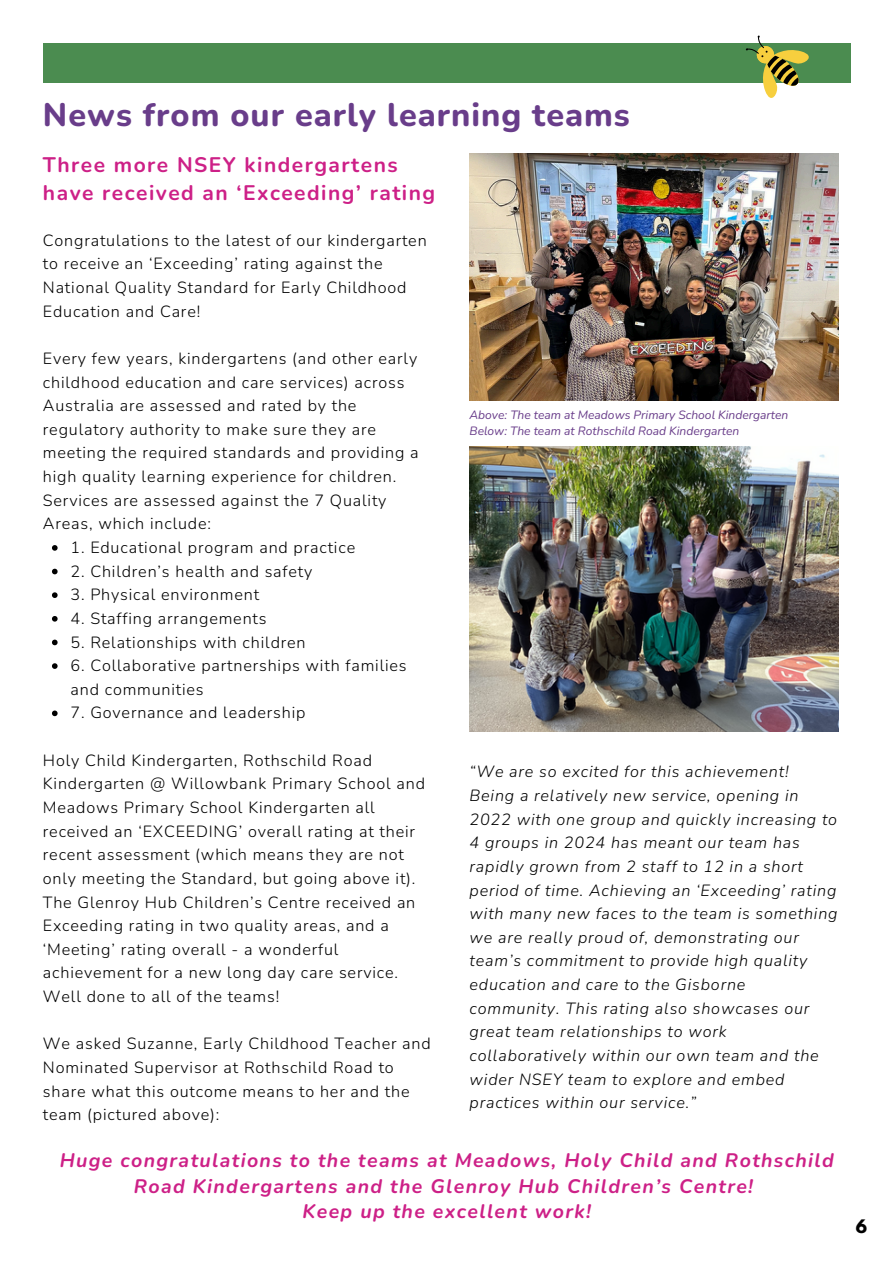
<style>
.page{position:relative;width:894px;height:1264px;background:#fff}
.page>*{position:absolute;margin:0;border:0;box-sizing:border-box;transform-origin:0 0}
.t1{font:800 32.4px "Nunito";letter-spacing:.03em;color:#693d8a}
.t2{font:700 21px/28.2px "Nunito";letter-spacing:.07em;color:#cd2087}
.t3{font:italic 700 19.5px/25.8px "Nunito";letter-spacing:.07em;color:#cd2087;text-align:center}
.t4{font:700 16.5px "League Spartan";color:#000}
.t5{font:300 16.2px/23.7px "Nunito";letter-spacing:.05em;color:#000}
.t6{font:italic 300 16.2px/23.7px "Nunito";letter-spacing:.05em;color:#000}
.t7{font:italic 12px "Nunito";color:#693d8a}
</style>
<div class="page">
<div style="left:43px;top:44px;width:807px;height:38px;background:#4b8c50"></div>
<svg style="left:745px;top:35px;width:71px;height:63px"></svg>
<img style="left:469px;top:447px;width:369px;height:284px">
<img style="left:469px;top:154px;width:369px;height:246px">
<svg style="left:52px;top:545px;width:6px;height:5px"></svg>
<svg style="left:52px;top:568px;width:6px;height:6px"></svg>
<svg style="left:52px;top:592px;width:6px;height:6px"></svg>
<svg style="left:52px;top:616px;width:6px;height:5px"></svg>
<svg style="left:52px;top:639px;width:6px;height:6px"></svg>
<svg style="left:52px;top:663px;width:6px;height:6px"></svg>
<svg style="left:52px;top:710px;width:6px;height:6px"></svg>
<h3 class="t1" style="left:43px;top:93px;width:588px">News from our early learning teams</h3>
<h3 class="t2" style="left:43px;top:151px;width:393px">Three more NSEY kindergartens have received an ‘Exceeding’ rating</h3>
<h1 class="t5" style="left:43px;top:228px;width:385px">Congratulations to the latest of our kindergarten to receive an ‘Exceeding’ rating against the National Quality Standard for Early Childhood Education and Care!</h1>
<h2 class="t5" style="left:43px;top:347px;width:377px">Every few years, kindergartens (and other early childhood education and care services) across Australia are assessed and rated by the regulatory authority to make sure they are meeting the required standards and providing a high quality learning experience for children.<br>Services are assessed against the 7 Quality Areas, which include:</h2>
<h3 class="t5" style="left:70px;top:536px;width:286px">1. Educational program and practice</h3>
<h3 class="t5" style="left:70px;top:559px;width:243px">2. Children’s health and safety</h3>
<p class="t5" style="left:70px;top:583px;width:190px">3. Physical environment</p>
<p class="t5" style="left:70px;top:606px;width:197px">4. Staffing arrangements</p>
<p class="t5" style="left:70px;top:630px;width:236px">5. Relationships with children</p>
<p class="t5" style="left:70px;top:654px;width:337px">6. Collaborative partnerships with families and communities</p>
<p class="t5" style="left:70px;top:701px;width:236px">7. Governance and leadership</p>
<p class="t5" style="left:43px;top:748px;width:383px">Holy Child Kindergarten, Rothschild Road Kindergarten @ Willowbank Primary School and Meadows Primary School Kindergarten all received an ‘EXCEEDING’ overall rating at their recent assessment (which means they are not only meeting the Standard, but going above it).<br>The Glenroy Hub Children’s Centre received an Exceeding rating in two quality areas, and a ‘Meeting’ rating overall - a wonderful achievement for a new long day care service.<br>Well done to all of the teams!</p>
<p class="t5" style="left:43px;top:1032px;width:389px">We asked Suzanne, Early Childhood Teacher and Nominated Supervisor at Rothschild Road to share what this outcome means to her and the team (pictured above):</p>
<p class="t7" style="left:469px;top:407px;width:320px">Above: The team at Meadows Primary School Kindergarten</p>
<p class="t7" style="left:469px;top:423px;width:271px">Below: The team at Rothschild Road Kindergarten</p>
<p class="t6" style="left:469px;top:760px;width:369px">“We are so excited for this achievement!<br>Being a relatively new service, opening in 2022 with one group and quickly increasing to 4 groups in 2024 has meant our team has rapidly grown from 2 staff to 12 in a short period of time. Achieving an ‘Exceeding’ rating with many new faces to the team is something we are really proud of, demonstrating our team’s commitment to provide high quality education and care to the Gisborne community. This rating also showcases our great team relationships to work collaboratively within our own team and the wider NSEY team to explore and embed practices within our service.”</p>
<p class="t3" style="left:60px;top:1147px;width:775px">Huge congratulations to the teams at Meadows, Holy Child and Rothschild<br>Road Kindergartens and the Glenroy Hub Children’s Centre!<br>Keep up the excellent work!</p>
<p class="t4" style="left:855px;top:1218px;width:13px">6</p>
</div>
